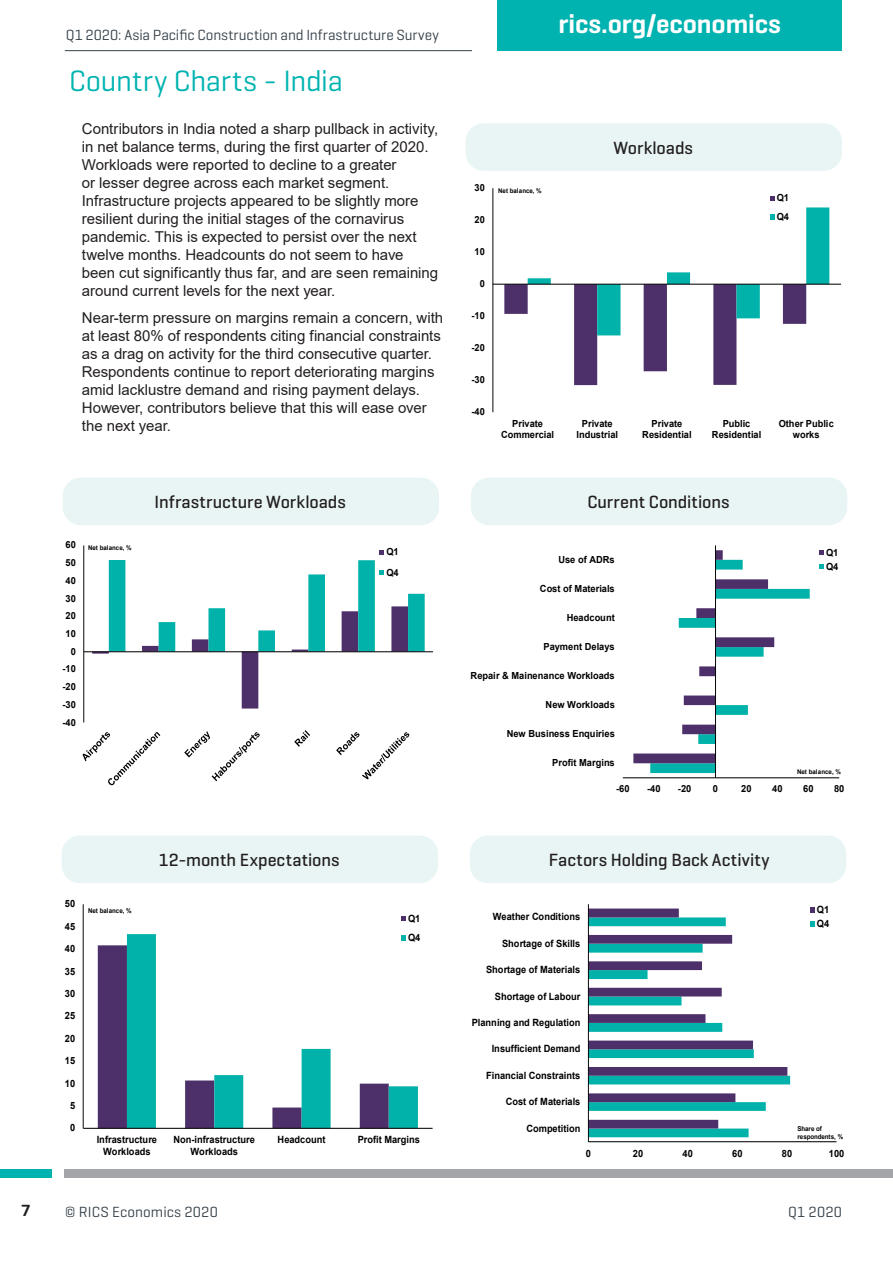
<style>
.page{position:relative;width:893px;height:1263px;background:#fff}
.page>*{position:absolute;margin:0;border:0;box-sizing:border-box;transform-origin:0 0}
.Main_Header{font:30px "Geogrotesque";letter-spacing:-.01em;color:#00b3b0}
.t1{font:600 27px "Geogrotesque";letter-spacing:-.005em;color:#fff}
.Chart_description_te{font:500 18px "Geogrotesque";color:#231f20}
.t2{font:600 16.5px "Geogrotesque";color:#231f20}
.Key_Findings{font:15px/18px "Arial";color:#231f20}
.t3{font:15px "Geogrotesque";letter-spacing:.005em;color:#36414a}
.t4{font:700 10.05px/11.6px "Arial";color:#000;scale:.93 1}
.t5{font:700 9.75px/11.2px "Arial";color:#000;text-align:center;scale:.95 1}
.t6{font:700 6.6px/7.6px "Arial";letter-spacing:.005em;color:#000;scale:.93 1}
.t7{font:700 6.45px "Arial";letter-spacing:.005em;color:#000;scale:.95 1}
</style>
<div class="page">
<div style="left:497px;top:0;width:345px;height:51px;background:#00b3b0"></div>
<hr style="left:65px;top:50px;width:407px;height:1px;background:#36414a">
<div style="left:0;top:1169px;width:51px;height:9px;background:#00b3b0"></div>
<div style="left:64px;top:1169px;width:829px;height:9px;background:#a4a5a9"></div>
<svg style="left:589px;top:908px;width:201px;height:229px"></svg>
<hr style="left:588px;top:1141px;width:248px;height:1px;background:#000">
<hr style="left:588px;top:904px;width:1px;height:238px;background:#000">
<svg style="left:810px;top:907px;width:5px;height:5px"></svg>
<svg style="left:810px;top:921px;width:5px;height:6px"></svg>
<div style="left:470px;top:836px;width:376px;height:47px;background:#e8f5f4;border-radius:18px"></div>
<div style="left:471px;top:478px;width:376px;height:47px;background:#e8f5f4;border-radius:18px"></div>
<svg style="left:633px;top:550px;width:177px;height:223px"></svg>
<hr style="left:623px;top:777px;width:216px;height:1px;background:#000">
<hr style="left:715px;top:545px;width:1px;height:233px;background:#000">
<svg style="left:819px;top:550px;width:5px;height:5px"></svg>
<svg style="left:819px;top:564px;width:5px;height:5px"></svg>
<div style="left:98px;top:945px;width:29px;height:183px;background:#4d3069"></div>
<svg style="left:127px;top:934px;width:291px;height:194px"></svg>
<hr style="left:83px;top:904px;width:1px;height:224px;background:#000">
<hr style="left:83px;top:1128px;width:350px;height:1px;background:#000">
<svg style="left:401px;top:916px;width:5px;height:5px"></svg>
<svg style="left:401px;top:936px;width:5px;height:5px"></svg>
<div style="left:62px;top:836px;width:376px;height:47px;background:#e8f5f4;border-radius:18px"></div>
<div style="left:63px;top:478px;width:376px;height:47px;background:#e8f5f4;border-radius:18px"></div>
<hr style="left:84px;top:545px;width:1px;height:177px;background:#000">
<hr style="left:84px;top:651px;width:349px;height:1px;background:#000">
<svg style="left:82px;top:732px;width:78px;height:54px"></svg>
<svg style="left:184px;top:731px;width:76px;height:51px"></svg>
<svg style="left:294px;top:730px;width:16px;height:17px"></svg>
<svg style="left:336px;top:732px;width:74px;height:48px"></svg>
<svg style="left:92px;top:550px;width:333px;height:158px"></svg>
<div style="left:466px;top:123px;width:376px;height:48px;background:#e8f5f4;border-radius:18px"></div>
<hr style="left:493px;top:188px;width:1px;height:224px;background:#000">
<hr style="left:493px;top:284px;width:348px;height:1px;background:#000">
<svg style="left:770px;top:196px;width:5px;height:5px"></svg>
<svg style="left:504px;top:207px;width:325px;height:178px"></svg>
<p class="t2" style="left:21px;top:1200px;width:11px">7</p>
<p class="t3" style="left:66px;top:25px;width:374px">Q1 2020: Asia Pacific Construction and Infrastructure Survey</p>
<p class="Main_Header" style="left:69px;top:62px;width:275px">Country Charts - India</p>
<p class="Key_Findings" style="left:82px;top:120px;width:358px">Contributors in India noted a sharp pullback in activity, in net balance terms, during the first quarter of 2020.<br>Workloads were reported to decline to a greater<br>or lesser degree across each market segment.<br>Infrastructure projects appeared to be slightly more resilient during the initial stages of the cornavirus pandemic. This is expected to persist over the next twelve months. Headcounts do not seem to have been cut significantly thus far, and are seen remaining around current levels for the next year.</p>
<p class="Key_Findings" style="left:82px;top:308px;width:363px">Near-term pressure on margins remain a concern, with at least 80% of respondents citing financial constraints as a drag on activity for the third consecutive quarter.<br>Respondents continue to report deteriorating margins amid lacklustre demand and rising payment delays.<br>However, contributors believe that this will ease over the next year.</p>
<p class="t5" style="left:66px;top:539px;width:12px">60</p>
<p class="t5" style="left:66px;top:557px;width:12px">50</p>
<p class="t5" style="left:66px;top:575px;width:12px">40</p>
<p class="t5" style="left:66px;top:593px;width:12px">30</p>
<p class="t5" style="left:66px;top:610px;width:12px">20</p>
<p class="t5" style="left:66px;top:628px;width:12px">10</p>
<p class="t5" style="left:71px;top:646px;width:7px">0</p>
<p class="t5" style="left:62px;top:663px;width:16px">-10</p>
<p class="t5" style="left:62px;top:681px;width:16px">-20</p>
<p class="t5" style="left:62px;top:699px;width:16px">-30</p>
<p class="t5" style="left:62px;top:717px;width:16px">-40</p>
<p class="t7" style="left:88px;top:543px;width:47px">Net balance, %</p>
<p class="Chart_description_te" style="left:155px;top:491px;width:193px">Infrastructure Workloads</p>
<p class="t5" style="left:386px;top:542px;width:14px;line-height:20.5px;text-align:left">Q1<br>Q4</p>
<p class="t4" style="left:65px;top:898px;width:13px">50</p>
<p class="t4" style="left:65px;top:920px;width:13px">45</p>
<p class="t4" style="left:65px;top:943px;width:13px">40</p>
<p class="t4" style="left:65px;top:965px;width:13px">35</p>
<p class="t4" style="left:65px;top:988px;width:13px">30</p>
<p class="t4" style="left:65px;top:1010px;width:13px">25</p>
<p class="t4" style="left:65px;top:1032px;width:13px">20</p>
<p class="t4" style="left:65px;top:1055px;width:13px">15</p>
<p class="t4" style="left:65px;top:1077px;width:13px">10</p>
<p class="t4" style="left:70px;top:1100px;width:7px">5</p>
<p class="t4" style="left:70px;top:1122px;width:7px">0</p>
<p class="t6" style="left:88px;top:907px;width:48px">Net balance, %</p>
<p class="Chart_description_te" style="left:159px;top:849px;width:182px">12-month Expectations</p>
<p class="t4" style="left:408px;top:908px;width:15px;line-height:19.8px">Q1<br>Q4</p>
<p class="t4" style="left:97px;top:1134px;width:66px;text-align:center">Infrastructure<br>Workloads</p>
<p class="t4" style="left:174px;top:1134px;width:89px;text-align:center">Non-infrastructure<br>Workloads</p>
<p class="t4" style="left:278px;top:1134px;width:53px">Headcount</p>
<p class="t4" style="left:358px;top:1134px;width:69px">Profit Margins</p>
<h2 class="t1" style="left:559px;top:7px;width:224px">rics.org/economics</h2>
<p class="t5" style="left:475px;top:182px;width:12px">30</p>
<p class="t5" style="left:475px;top:214px;width:12px">20</p>
<p class="t5" style="left:475px;top:246px;width:12px">10</p>
<p class="t5" style="left:480px;top:278px;width:7px">0</p>
<p class="t5" style="left:471px;top:310px;width:16px">-10</p>
<p class="t5" style="left:471px;top:342px;width:16px">-20</p>
<p class="t5" style="left:471px;top:374px;width:16px">-30</p>
<p class="t5" style="left:471px;top:406px;width:16px">-40</p>
<p class="t7" style="left:498px;top:186px;width:47px">Net balance, %</p>
<p class="Chart_description_te" style="left:613px;top:136px;width:81px">Workloads</p>
<p class="t5" style="left:777px;top:188px;width:14px;line-height:18.9px;text-align:left">Q1<br>Q4</p>
<p class="t5" style="left:501px;top:418px;width:57px">Private<br>Commercial</p>
<p class="t5" style="left:576px;top:418px;width:45px">Private<br>Industrial</p>
<p class="t5" style="left:642px;top:418px;width:53px">Private<br>Residential</p>
<p class="t5" style="left:712px;top:418px;width:53px">Public<br>Residential</p>
<p class="t5" style="left:779px;top:418px;width:59px">Other Public works</p>
<p class="Chart_description_te" style="left:587px;top:491px;width:143px">Current Conditions</p>
<p class="t5" style="left:558px;top:554px;width:61px">Use of ADRs</p>
<p class="t5" style="left:826px;top:546px;width:14px;line-height:14.1px;text-align:left">Q1<br>Q4</p>
<p class="t5" style="left:540px;top:583px;width:80px">Cost of Materials</p>
<p class="t5" style="left:567px;top:612px;width:52px">Headcount</p>
<p class="t5" style="left:543px;top:641px;width:76px">Payment Delays</p>
<p class="t5" style="left:471px;top:670px;width:153px">Repair &amp; Mainenance Workloads</p>
<p class="t5" style="left:546px;top:699px;width:74px">New Workloads</p>
<p class="t5" style="left:507px;top:728px;width:115px">New Business Enquiries</p>
<p class="t5" style="left:552px;top:757px;width:67px">Profit Margins</p>
<p class="t7" style="left:797px;top:767px;width:47px">Net balance, %</p>
<p class="t5" style="left:616px;top:783px;width:16px">-60</p>
<p class="t5" style="left:647px;top:783px;width:16px">-40</p>
<p class="t5" style="left:678px;top:783px;width:16px">-20</p>
<p class="t5" style="left:713px;top:783px;width:7px">0</p>
<p class="t5" style="left:741px;top:783px;width:12px">20</p>
<p class="t5" style="left:772px;top:783px;width:12px">40</p>
<p class="t5" style="left:803px;top:783px;width:12px">60</p>
<p class="t5" style="left:834px;top:783px;width:12px">80</p>
<p class="Chart_description_te" style="left:549px;top:849px;width:222px">Factors Holding Back Activity</p>
<p class="t4" style="left:493px;top:911px;width:96px">Weather Conditions</p>
<p class="t4" style="left:817px;top:902px;width:15px;line-height:14.4px">Q1<br>Q4</p>
<p class="t4" style="left:502px;top:938px;width:86px">Shortage of Skills</p>
<p class="t4" style="left:486px;top:964px;width:103px">Shortage of Materials</p>
<p class="t4" style="left:495px;top:990px;width:93px">Shortage of Labour</p>
<p class="t4" style="left:472px;top:1017px;width:118px">Planning and Regulation</p>
<p class="t4" style="left:492px;top:1043px;width:97px">Insufficient Demand</p>
<p class="t4" style="left:486px;top:1069px;width:103px">Financial Constraints</p>
<p class="t4" style="left:506px;top:1096px;width:82px">Cost of Materials</p>
<p class="t4" style="left:526px;top:1122px;width:60px">Competition</p>
<p class="t6" style="left:797px;top:1125px;width:51px">Share of respondents, %</p>
<p class="t4" style="left:586px;top:1147px;width:7px">0</p>
<p class="t4" style="left:633px;top:1147px;width:13px">20</p>
<p class="t4" style="left:682px;top:1147px;width:13px">40</p>
<p class="t4" style="left:732px;top:1147px;width:13px">60</p>
<p class="t4" style="left:782px;top:1147px;width:13px">80</p>
<p class="t4" style="left:829px;top:1147px;width:18px">100</p>
<p class="t3" style="left:65px;top:1202px;width:154px">© RICS Economics 2020</p>
<p class="t3" style="left:788px;top:1202px;width:55px">Q1 2020</p>
</div>
